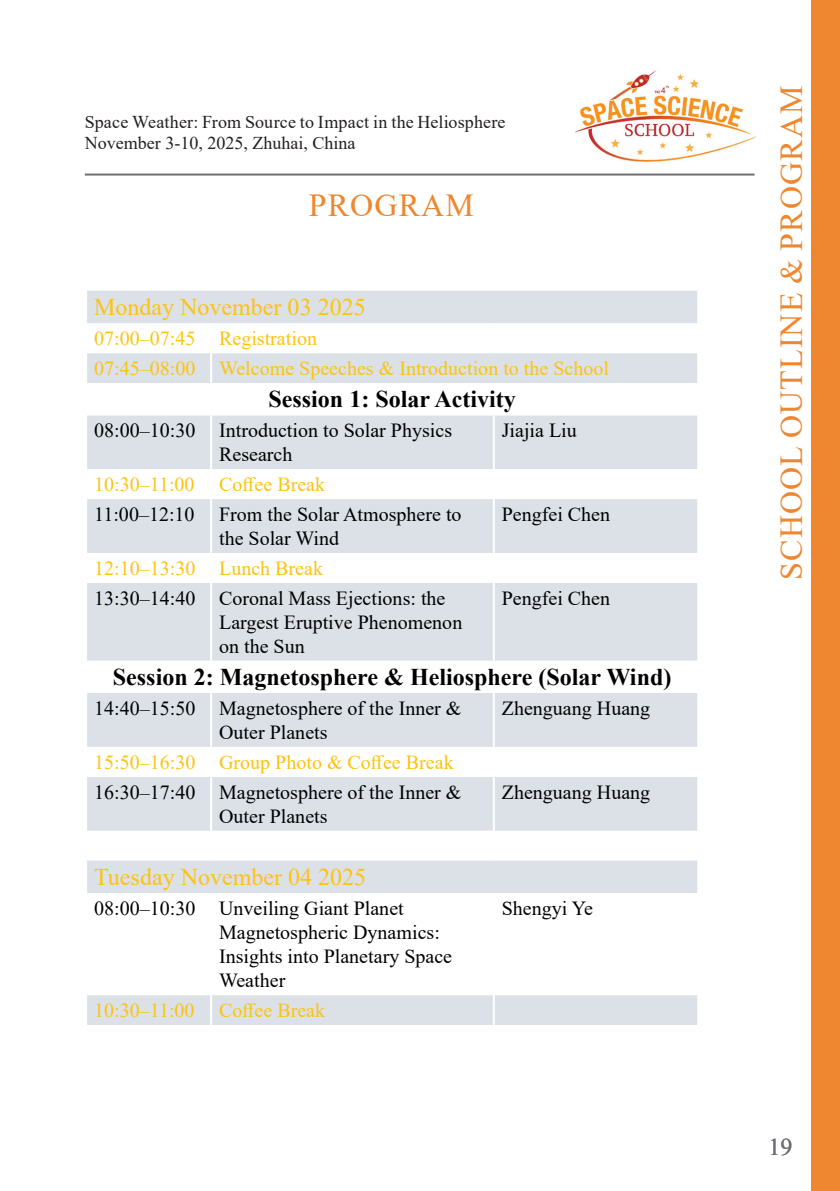
<style>
.page{position:relative;width:840px;height:1191px;background:#fff}
.page>*{position:absolute;margin:0;border:0;box-sizing:border-box;transform-origin:0 0}
.Titles{font:32px "Times New Roman";letter-spacing:.035em;color:#ef8730}
.Subtitles{font:700 24px "Times New Roman";color:#000}
.Subtitles-2{font:24px "Times New Roman";color:#fec210}
.t1{font:24px "Times New Roman";color:#6f6c74}
.Subtitles-3{font:20px/24px "Times New Roman";color:#000}
.Subtitles-4{font:20px "Times New Roman";color:#fec210}
.t2{font:18px/21.6px "Times New Roman";letter-spacing:.005em;color:#231f20}
</style>
<div class="page">
<hr style="left:85px;top:173px;width:669px;height:2px;background:#6f6c74">
<img style="left:575px;top:70px;width:179px;height:92px">
<div style="left:810px;top:0;width:29px;height:1191px;background:#ef8730"></div>
<div style="left:87px;top:291px;width:609px;height:734px;background:#dbe1e6"></div>
<svg style="left:87px;top:323px;width:609px;height:672px;fill:#dbe1e6"></svg>
<hr style="left:210px;top:323px;width:2px;height:30px;background:#fff">
<hr style="left:492px;top:323px;width:2px;height:30px;background:#fff">
<hr style="left:210px;top:353px;width:2px;height:30px;background:#fff">
<hr style="left:210px;top:415px;width:2px;height:54px;background:#fff">
<hr style="left:492px;top:415px;width:2px;height:54px;background:#fff">
<hr style="left:210px;top:469px;width:2px;height:30px;background:#fff">
<hr style="left:492px;top:469px;width:2px;height:30px;background:#fff">
<hr style="left:210px;top:499px;width:2px;height:54px;background:#fff">
<hr style="left:492px;top:499px;width:2px;height:54px;background:#fff">
<hr style="left:210px;top:553px;width:2px;height:30px;background:#fff">
<hr style="left:492px;top:553px;width:2px;height:30px;background:#fff">
<hr style="left:210px;top:583px;width:2px;height:78px;background:#fff">
<hr style="left:492px;top:583px;width:2px;height:78px;background:#fff">
<hr style="left:210px;top:693px;width:2px;height:54px;background:#fff">
<hr style="left:492px;top:693px;width:2px;height:54px;background:#fff">
<hr style="left:210px;top:747px;width:2px;height:30px;background:#fff">
<hr style="left:492px;top:747px;width:2px;height:30px;background:#fff">
<hr style="left:210px;top:777px;width:2px;height:53px;background:#fff">
<hr style="left:492px;top:777px;width:2px;height:53px;background:#fff">
<hr style="left:210px;top:830px;width:2px;height:30px;background:#fff">
<hr style="left:492px;top:830px;width:2px;height:30px;background:#fff">
<hr style="left:210px;top:893px;width:2px;height:102px;background:#fff">
<hr style="left:492px;top:893px;width:2px;height:102px;background:#fff">
<hr style="left:210px;top:995px;width:2px;height:30px;background:#fff">
<hr style="left:492px;top:995px;width:2px;height:30px;background:#fff">
<p class="t2" style="left:85px;top:110px;width:422px">Space Weather: From Source to Impact in the Heliosphere<br>November 3-10, 2025, Zhuhai, China</p>
<p class="Titles" style="left:309px;top:183px;width:166px">PROGRAM</p>
<p class="Subtitles-2" style="left:94px;top:290px;width:273px">Monday November 03 2025</p>
<p class="Subtitles-4" style="left:94px;top:324px;width:103px">07:00–07:45</p>
<p class="Subtitles-4" style="left:219px;top:324px;width:99px">Registration</p>
<p class="Subtitles-4" style="left:94px;top:354px;width:103px">07:45–08:00</p>
<p class="Subtitles-4" style="left:219px;top:354px;width:391px">Welcome Speeches &amp; Introduction to the School</p>
<p class="Subtitles" style="left:268px;top:382px;width:248px">Session 1: Solar Activity</p>
<p class="Subtitles-3" style="left:94px;top:418px;width:103px">08:00–10:30</p>
<p class="Subtitles-3" style="left:219px;top:418px;width:234px">Introduction to Solar Physics<br>Research</p>
<p class="Subtitles-3" style="left:501px;top:418px;width:76px">Jiajia Liu</p>
<p class="Subtitles-4" style="left:94px;top:470px;width:102px">10:30–11:00</p>
<p class="Subtitles-4" style="left:219px;top:470px;width:107px">Coffee Break</p>
<p class="Subtitles-3" style="left:94px;top:501px;width:102px">11:00–12:10</p>
<p class="Subtitles-3" style="left:219px;top:501px;width:244px">From the Solar Atmosphere to the Solar Wind</p>
<p class="Subtitles-3" style="left:501px;top:501px;width:110px">Pengfei Chen</p>
<p class="Subtitles-4" style="left:94px;top:554px;width:103px">12:10–13:30</p>
<p class="Subtitles-4" style="left:219px;top:554px;width:105px">Lunch Break</p>
<p class="Subtitles-3" style="left:94px;top:585px;width:103px">13:30–14:40</p>
<p class="Subtitles-3" style="left:219px;top:585px;width:244px">Coronal Mass Ejections: the<br>Largest Eruptive Phenomenon on the Sun</p>
<p class="Subtitles-3" style="left:501px;top:585px;width:110px">Pengfei Chen</p>
<p class="Subtitles" style="left:113px;top:659px;width:559px">Session 2: Magnetosphere &amp; Heliosphere (Solar Wind)</p>
<p class="Subtitles-3" style="left:94px;top:695px;width:103px">14:40–15:50</p>
<p class="Subtitles-3" style="left:219px;top:695px;width:244px">Magnetosphere of the Inner &amp;<br>Outer Planets</p>
<p class="Subtitles-3" style="left:501px;top:695px;width:150px">Zhenguang Huang</p>
<p class="Subtitles-4" style="left:94px;top:748px;width:103px">15:50–16:30</p>
<p class="Subtitles-4" style="left:219px;top:748px;width:236px">Group Photo &amp; Coffee Break</p>
<p class="Subtitles-3" style="left:94px;top:779px;width:103px">16:30–17:40</p>
<p class="Subtitles-3" style="left:219px;top:779px;width:244px">Magnetosphere of the Inner &amp;<br>Outer Planets</p>
<p class="Subtitles-3" style="left:501px;top:779px;width:150px">Zhenguang Huang</p>
<p class="Subtitles-2" style="left:94px;top:860px;width:273px">Tuesday November 04 2025</p>
<p class="Subtitles-3" style="left:94px;top:895px;width:103px">08:00–10:30</p>
<p class="Subtitles-3" style="left:219px;top:895px;width:234px">Unveiling Giant Planet<br>Magnetospheric Dynamics:<br>Insights into Planetary Space<br>Weather</p>
<p class="Subtitles-3" style="left:501px;top:895px;width:93px">Shengyi Ye</p>
<p class="Subtitles-4" style="left:94px;top:996px;width:102px">10:30–11:00</p>
<p class="Subtitles-4" style="left:219px;top:996px;width:107px">Coffee Break</p>
<h1 class="Titles" style="left:768px;top:580px;width:495px;rotate:-90deg">SCHOOL OUTLINE &amp; PROGRAM</h1>
<p class="t1" style="left:768px;top:1130px;width:25px">19</p>
</div>
